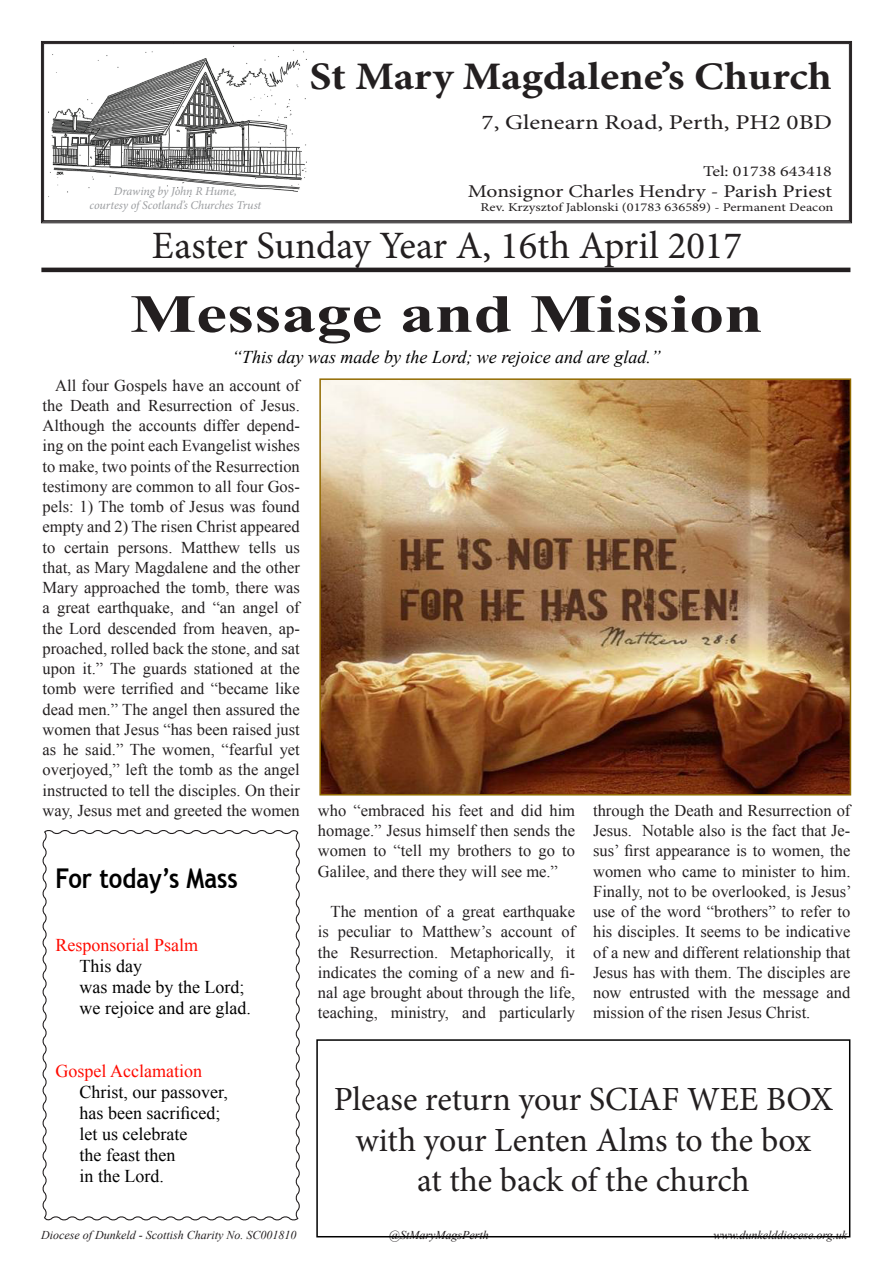
<style>
.page{position:relative;width:893px;height:1263px;background:#fff}
.page>*{position:absolute;margin:0;border:0;box-sizing:border-box;transform-origin:0 0}
.t1{font:700 53.7px "Times New Roman";color:#231f20;scale:1.3 1}
.t2{font:700 39px "Minion Pro";color:#231f20;scale:1.12 1}
.t3{font:38.7px "Minion Pro";color:#231f20}
.t4{font:33.9px "Minion Pro";color:#231f20}
.t5{font:700 27.15px "Trebuchet MS";color:#000;scale:.88 1}
.t6{font:21px "Minion Pro";color:#231f20;scale:1.2 1}
.t7{font:18px "Times New Roman";color:#000}
.t8{font:italic 18px "Times New Roman";color:#000}
.t9{font:18px "Minion Pro";letter-spacing:-.005em;color:#231f20;scale:1.2 1}
.t10{font:18px "Times New Roman";color:#ff0a00}
.t11{font:16.5px/20.2px "Times New Roman";color:#231f20;text-align:justify}
.t12{font:15px "Minion Pro";color:#231f20;scale:1.2 1}
.t13{font:italic 12px "Times New Roman";color:#231f20}
.t14{font:italic 12px "Minion Pro";letter-spacing:-.01em;color:#9b9da0}
.t15{font:12px "Minion Pro";color:#231f20;scale:1.2 1}
</style>
<div class="page">
<svg style="left:42px;top:830px;width:258px;height:391px"></svg>
<hr style="left:41px;top:268px;width:809px;height:4px;background:#231f20">
<div style="left:316px;top:1039px;width:534px;height:198px;border:2px solid #000"></div>
<img style="left:322px;top:381px;width:526px;height:411px">
<div style="left:319px;top:378px;width:532px;height:417px;border:2px solid #916a00"></div>
<svg style="left:41px;top:41px;width:811px;height:183px"></svg>
<div style="left:43px;top:43px;width:807px;height:178px;border:1px solid #231f20"></div>
<p class="t14" style="left:114px;top:183px;width:125px">Drawing by John R Hume,</p>
<p class="t14" style="left:90px;top:197px;width:173px">courtesy of Scotland’s Churches Trust</p>
<p class="t2" style="left:309px;top:49px;width:468px">St Mary Magdalene’s Church</p>
<p class="t6" style="left:482px;top:108px;width:293px">7, Glenearn Road, Perth, PH2 0BD</p>
<p class="t12" style="left:703px;top:161px;width:109px">Tel: 01738 643418</p>
<p class="t9" style="left:468px;top:180px;width:305px">Monsignor Charles Hendry - Parish Priest</p>
<p class="t15" style="left:481px;top:200px;width:296px">Rev. Krzysztof Jablonski (01783 636589) - Permanent Deacon</p>
<p class="t3" style="left:152px;top:219px;width:592px">Easter Sunday Year A, 16th April 2017</p>
<p class="t1" style="left:130px;top:277px;width:488px">Message and Mission</p>
<p class="t11" style="left:43px;top:375px;width:259px;text-indent:13px">All four Gospels have an account of the Death and Resurrection of Jesus.<br>Although the accounts differ depend&shy;ing on the point each Evangelist wishes to make, two points of the Resurrection testimony are common to all four Gos&shy;pels: 1) The tomb of Jesus was found empty and 2) The risen Christ appeared to certain persons. Matthew tells us that, as Mary Magdalene and the other Mary approached the tomb, there was a great earthquake, and “an angel of the Lord descended from heaven, ap&shy;proached, rolled back the stone, and sat upon it.” The guards stationed at the tomb were terrified and “became like dead men.” The angel then assured the women that Jesus “has been raised just as he said.” The women, “fearful yet overjoyed,” left the tomb as the angel instructed to tell the disciples. On their way, Jesus met and greeted the women</p>
<p class="t8" style="left:232px;top:345px;width:430px">“This day was made by the Lord; we rejoice and are glad.”</p>
<p class="t11" style="left:593px;top:800px;width:260px">through the Death and Resurrection of Jesus. Notable also is the fact that Je&shy;sus’ first appearance is to women, the women who came to minister to him.<br>Finally, not to be overlooked, is Jesus’ use of the word “brothers” to refer to his disciples. It seems to be indicative of a new and different relationship that Jesus has with them. The disciples are now entrusted with the message and mission of the risen Jesus Christ.</p>
<p class="t11" style="left:318px;top:800px;width:259px">who “embraced his feet and did him homage.” Jesus himself then sends the women to “tell my brothers to go to Galilee, and there they will see me.”</p>
<p class="t11" style="left:318px;top:901px;width:259px;text-indent:13px">The mention of a great earthquake is peculiar to Matthew’s account of the Resurrection. Metaphorically, it indicates the coming of a new and fi&shy;nal age brought about through the life, teaching, ministry, and particularly</p>
<p class="t5" style="left:56px;top:862px;width:209px">For today’s Mass</p>
<p class="t10" style="left:56px;top:933px;width:144px">Responsorial Psalm</p>
<p class="t7" style="left:80px;top:954px;width:64px">This day</p>
<p class="t7" style="left:80px;top:975px;width:166px">was made by the Lord;</p>
<p class="t7" style="left:80px;top:996px;width:173px">we rejoice and are glad.</p>
<p class="t10" style="left:56px;top:1059px;width:148px">Gospel Acclamation</p>
<p class="t7" style="left:80px;top:1080px;width:150px">Christ, our passover,</p>
<p class="t7" style="left:80px;top:1101px;width:142px">has been sacrificed;</p>
<p class="t7" style="left:80px;top:1122px;width:109px">let us celebrate</p>
<p class="t7" style="left:80px;top:1143px;width:97px">the feast then</p>
<p class="t7" style="left:80px;top:1164px;width:86px">in the Lord.</p>
<p class="t4" style="left:334px;top:1076px;width:501px">Please return your SCIAF WEE BOX</p>
<p class="t4" style="left:356px;top:1117px;width:457px">with your Lenten Alms to the box</p>
<p class="t4" style="left:417px;top:1158px;width:334px">at the back of the church</p>
<p class="t13" style="left:41px;top:1226px;width:257px">Diocese of Dunkeld - Scottish Charity No. SC001810</p>
<p class="t13" style="left:389px;top:1226px;width:101px">@StMaryMagsPerth</p>
<p class="t13" style="left:713px;top:1226px;width:135px">www.dunkelddiocese.org.uk</p>
</div>
